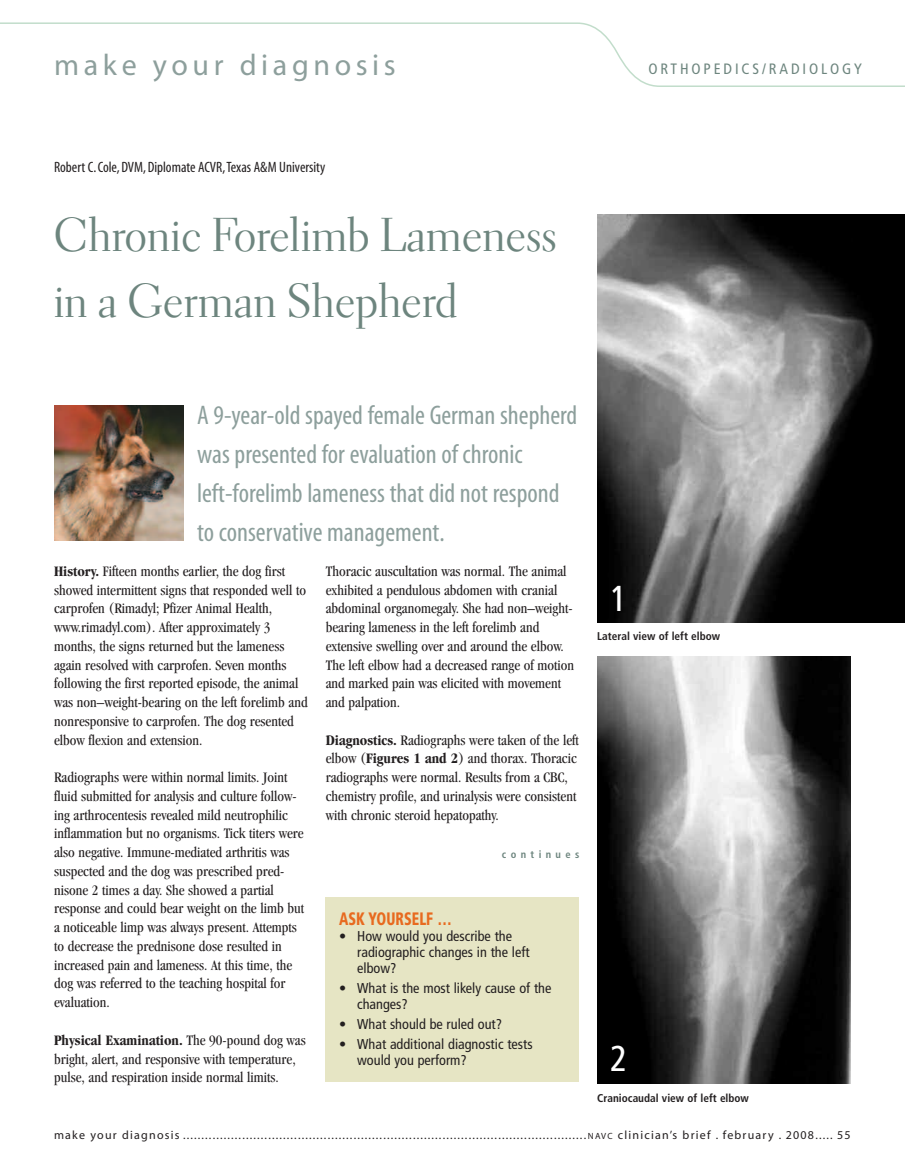
<style>
.page{position:relative;width:905px;height:1175px;background:#fff}
.page>*{position:absolute;margin:0;border:0;box-sizing:border-box;transform-origin:0 0}
.t1{font:48px/66px "Electra LH Display";letter-spacing:.02em;color:#6d857e}
.t2{font:condensed 36px "Frutiger";color:#fff}
.t3{font:30px "Myriad";letter-spacing:.155em;color:#8d9f9c}
.t4{font:condensed 27px/39px "Myriad";color:#8d9f9c}
.t5{font:900 condensed 18px "Frutiger";color:#e86a1f;scale:.8 1}
.t6{font:condensed 15px/18.8px "Garamond";color:#231f20}
.t7{font:condensed 15px "Myriad";color:#231f20}
.t8{font:condensed 15px "Frutiger";letter-spacing:.19em;color:#6d857e}
.t9{font:condensed 14.25px/15.8px "Frutiger";color:#231f20}
.t10{font:12px "Myriad";letter-spacing:.1em;color:#231f20}
.t11{font:700 condensed 11.25px "Frutiger";color:#231f20}
.t12{font:700 condensed 10.5px "Frutiger";letter-spacing:.415em;color:#6d857e}
.s1{font-weight:700}
.s2{font-size:9px}
</style>
<div class="page">
<svg style="left:0;top:22px;width:904px;height:65px"></svg>
<div style="left:326px;top:897px;width:253px;height:185px;background:#e6e5c4"></div>
<img style="left:597px;top:214px;width:307px;height:408px">
<img style="left:597px;top:656px;width:253px;height:427px">
<img style="left:54px;top:405px;width:130px;height:135px">
<h3 class="t3" style="left:54px;top:54px;width:343px">make your diagnosis</h3>
<p class="t8" style="left:648px;top:63px;width:215px">ORTHOPEDICS/RADIOLOGY</p>
<p class="t7" style="left:54px;top:162px;width:273px">Robert C.Cole, DVM, Diplomate ACVR,Texas A&amp;M University</p>
<h1 class="t1" style="left:54px;top:206px;width:504px">Chronic Forelimb Lameness in a German Shepherd</h1>
<h3 class="t4" style="left:197px;top:398px;width:381px">A 9-year-old spayed female German shepherd was presented for evaluation of chronic left-forelimb lameness that did not respond to conservative management.</h3>
<p class="t6" style="left:326px;top:563px;width:250px">Thoracic auscultation was normal. The animal exhibited a pendulous abdomen with cranial abdominal organomegaly. She had non–weight&shy;bearing lameness in the left forelimb and extensive swelling over and around the elbow.<br>The left elbow had a decreased range of motion and marked pain was elicited with movement and palpation.</p>
<p class="t6" style="left:325px;top:731px;width:255px"><span class="s1">Diagnostics.</span> Radiographs were taken of the left elbow (<span class="s1">Figures 1 and 2</span>) and thorax. Thoracic radiographs were normal. Results from a CBC, chemistry profile, and urinalysis were consistent with chronic steroid hepatopathy.</p>
<p class="t6" style="left:54px;top:563px;width:255px"><span class="s1">History.</span> Fifteen months earlier, the dog first showed intermittent signs that responded well to carprofen (Rimadyl; Pfizer Animal Health, www.rimadyl.com). After approximately 3 months, the signs returned but the lameness again resolved with carprofen. Seven months following the first reported episode, the animal was non–weight-bearing on the left forelimb and nonresponsive to carprofen. The dog resented elbow flexion and extension.</p>
<p class="t6" style="left:54px;top:769px;width:251px">Radiographs were within normal limits. Joint fluid submitted for analysis and culture follow&shy;ing arthrocentesis revealed mild neutrophilic inflammation but no organisms. Tick titers were also negative. Immune-mediated arthritis was suspected and the dog was prescribed pred&shy;nisone 2 times a day. She showed a partial response and could bear weight on the limb but a noticeable limp was always present. Attempts to decrease the prednisone dose resulted in increased pain and lameness. At this time, the dog was referred to the teaching hospital for evaluation.</p>
<p class="t6" style="left:54px;top:1031px;width:253px"><span class="s1">Physical Examination.</span> The 90-pound dog was bright, alert, and responsive with temperature, pulse, and respiration inside normal limits.</p>
<p class="t12" style="left:502px;top:850px;width:79px">continues</p>
<p class="t5" style="left:339px;top:911px;width:142px">ASK YOURSELF …</p>
<p class="t9" style="left:357px;top:929px;width:174px;text-indent:-18px">• How would you describe the radiographic changes in the left elbow?</p>
<p class="t9" style="left:357px;top:981px;width:196px;text-indent:-18px">• What is the most likely cause of the changes?</p>
<p class="t9" style="left:339px;top:1017px;width:164px">• What should be ruled out?</p>
<p class="t9" style="left:357px;top:1037px;width:177px;text-indent:-18px">• What additional diagnostic tests would you perform?</p>
<h2 class="t2" style="left:610px;top:584px;width:19px">1</h2>
<p class="t11" style="left:597px;top:632px;width:124px">Lateral view of left elbow</p>
<h2 class="t2" style="left:610px;top:1044px;width:19px">2</h2>
<p class="t11" style="left:597px;top:1093px;width:153px">Craniocaudal view of left elbow</p>
<p class="t10" style="left:54px;top:1129px;width:798px">make your diagnosis .............................................................................................................<span class="s2">NAVC</span> clinician’s brief . february . 2008..... 55</p>
</div>
